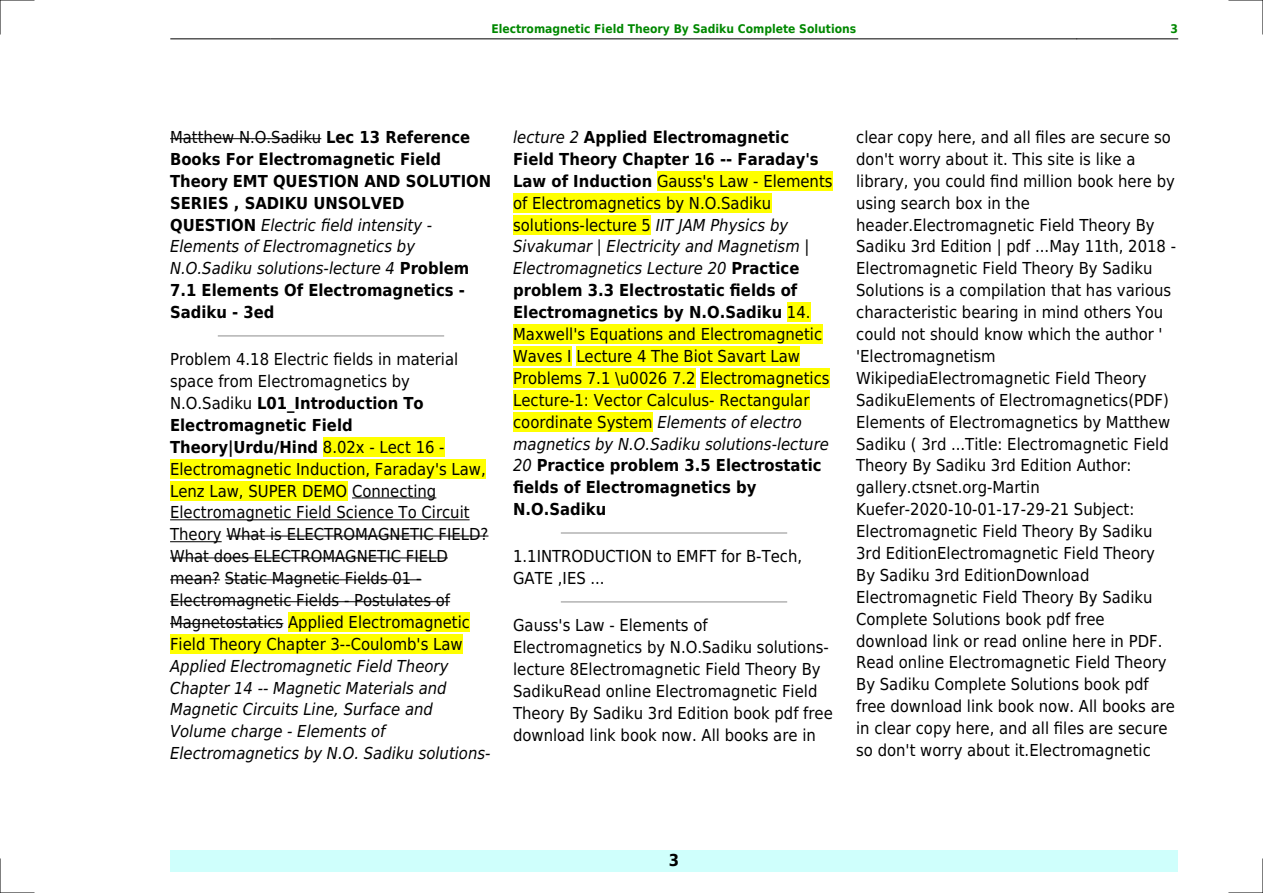
<style>
.page{position:relative;width:1263px;height:893px;background:#fff}
.page>*{position:absolute;margin:0;border:0;box-sizing:border-box;transform-origin:0 0}
.t1{font:16.5px/21.9px "DejaVu Sans Condensed";color:#000}
.t2{font:700 16.5px/21.9px "DejaVu Sans Condensed";color:#000}
.t3{font:italic 16.5px/21.9px "DejaVu Sans Condensed";color:#000}
.t4{font:700 12px "DejaVu Sans Condensed";color:#080}
.s1{font-weight:400}
.s2{font-weight:400;font-style:italic}
.s3{font-weight:700}
.s4{font-style:italic}
</style>
<div class="page">
<hr style="left:170px;top:39px;width:101px;height:1px;background:#000">
<hr style="left:271px;top:39px;width:805px;height:1px;background:#000">
<hr style="left:1077px;top:39px;width:101px;height:1px;background:#000">
<div style="left:170px;top:850px;width:1008px;height:22px;background:#cffffc"></div>
<hr style="left:170px;top:138px;width:151px;height:1px;background:#000">
<hr style="left:218px;top:335px;width:226px;height:1px;background:#999">
<div style="left:323px;top:437px;width:122px;height:20px;background:#ff0"></div>
<div style="left:170px;top:459px;width:316px;height:19px;background:#ff0"></div>
<div style="left:170px;top:481px;width:177px;height:19px;background:#ff0"></div>
<hr style="left:352px;top:498px;width:84px;height:1px;background:#000">
<hr style="left:170px;top:519px;width:300px;height:1px;background:#000">
<hr style="left:170px;top:541px;width:52px;height:1px;background:#000">
<hr style="left:226px;top:536px;width:262px;height:1px;background:#000">
<hr style="left:170px;top:557px;width:278px;height:1px;background:#000">
<hr style="left:170px;top:579px;width:50px;height:1px;background:#000">
<hr style="left:225px;top:579px;width:196px;height:1px;background:#000">
<hr style="left:170px;top:601px;width:280px;height:1px;background:#000">
<hr style="left:170px;top:623px;width:113px;height:1px;background:#000">
<div style="left:288px;top:613px;width:182px;height:19px;background:#ff0"></div>
<div style="left:170px;top:634px;width:293px;height:20px;background:#ff0"></div>
<div style="left:657px;top:171px;width:175px;height:20px;background:#ff0"></div>
<div style="left:513px;top:193px;width:258px;height:20px;background:#ff0"></div>
<div style="left:513px;top:215px;width:138px;height:19px;background:#ff0"></div>
<div style="left:787px;top:303px;width:23px;height:19px;background:#ff0"></div>
<div style="left:513px;top:325px;width:309px;height:19px;background:#ff0"></div>
<div style="left:513px;top:347px;width:59px;height:19px;background:#ff0"></div>
<div style="left:576px;top:347px;width:224px;height:19px;background:#ff0"></div>
<div style="left:513px;top:368px;width:183px;height:20px;background:#ff0"></div>
<div style="left:700px;top:368px;width:129px;height:20px;background:#ff0"></div>
<div style="left:513px;top:390px;width:296px;height:20px;background:#ff0"></div>
<div style="left:513px;top:412px;width:140px;height:19px;background:#ff0"></div>
<hr style="left:561px;top:532px;width:226px;height:2px;background:#999">
<hr style="left:561px;top:601px;width:226px;height:1px;background:#999">
<hr style="left:0;top:0;width:34px;height:1px;background:#000">
<hr style="left:1229px;top:0;width:34px;height:1px;background:#000">
<hr style="left:0;top:892px;width:34px;height:1px;background:#000">
<hr style="left:1229px;top:892px;width:34px;height:1px;background:#000">
<hr style="left:0;top:0;width:1px;height:34px;background:#000">
<hr style="left:0;top:859px;width:1px;height:34px;background:#000">
<hr style="left:1262px;top:0;width:1px;height:34px;background:#000">
<hr style="left:1262px;top:859px;width:1px;height:34px;background:#000">
<p class="t4" style="left:491px;top:21px;width:366px">Electromagnetic Field Theory By Sadiku Complete Solutions</p>
<p class="t4" style="left:1170px;top:21px;width:9px">3</p>
<p class="t2" style="left:170px;top:126px;width:323px"><span class="s1">Matthew N.O.Sadiku</span> Lec 13 Reference<br>Books For Electromagnetic Field<br>Theory EMT QUESTION AND SOLUTION<br>SERIES , SADIKU UNSOLVED<br>QUESTION <span class="s2">Electric field intensity -<br>Elements of Electromagnetics by<br>N.O.Sadiku solutions-lecture 4</span> Problem<br>7.1 Elements Of Electromagnetics -<br>Sadiku - 3ed</p>
<p class="t1" style="left:170px;top:348px;width:320px">Problem 4.18 Electric fields in material space from Electromagnetics by N.O.Sadiku <span class="s3">L01_Introduction To Electromagnetic Field Theory|Urdu/Hind</span> 8.02x - Lect 16 - Electromagnetic Induction, Faraday's Law, Lenz Law, SUPER DEMO Connecting Electromagnetic Field Science To Circuit Theory What is ELECTROMAGNETIC FIELD?<br>What does ELECTROMAGNETIC FIELD mean? Static Magnetic Fields 01 - Electromagnetic Fields - Postulates of Magnetostatics Applied Electromagnetic Field Theory Chapter 3--Coulomb's Law</p>
<p class="t3" style="left:170px;top:655px;width:322px">Applied Electromagnetic Field Theory Chapter 14 -- Magnetic Materials and Magnetic Circuits Line, Surface and Volume charge - Elements of Electromagnetics by N.O. Sadiku solutions-</p>
<p class="t1" style="left:513px;top:126px;width:321px"><span class="s4">lecture 2</span> <span class="s3">Applied Electromagnetic Field Theory Chapter 16 -- Faraday's Law of Induction</span> Gauss's Law - Elements of Electromagnetics by N.O.Sadiku solutions-lecture 5 <span class="s4">IIT JAM Physics by Sivakumar | Electricity and Magnetism | Electromagnetics Lecture 20</span> <span class="s3">Practice problem 3.3 Electrostatic fields of Electromagnetics by N.O.Sadiku</span> 14.<br>Maxwell's Equations and Electromagnetic Waves I Lecture 4 The Biot Savart Law Problems 7.1 \u0026 7.2 Electromagnetics Lecture-1: Vector Calculus- Rectangular coordinate System <span class="s4">Elements of electro magnetics by N.O.Sadiku solutions-lecture 20</span> <span class="s3">Practice problem 3.5 Electrostatic fields of Electromagnetics by N.O.Sadiku</span></p>
<p class="t1" style="left:513px;top:546px;width:290px">1.1INTRODUCTION to EMFT for B-Tech,<br>GATE ,IES ...</p>
<p class="t1" style="left:513px;top:614px;width:321px">Gauss's Law - Elements of Electromagnetics by N.O.Sadiku solutions&shy;lecture 8Electromagnetic Field Theory By SadikuRead online Electromagnetic Field Theory By Sadiku 3rd Edition book pdf free download link book now. All books are in</p>
<p class="t1" style="left:856px;top:126px;width:321px">clear copy here, and all files are secure so don't worry about it. This site is like a library, you could find million book here by using search box in the header.Electromagnetic Field Theory By Sadiku 3rd Edition | pdf ...May 11th, 2018 - Electromagnetic Field Theory By Sadiku Solutions is a compilation that has various characteristic bearing in mind others You could not should know which the author ' 'Electromagnetism WikipediaElectromagnetic Field Theory SadikuElements of Electromagnetics(PDF)<br>Elements of Electromagnetics by Matthew Sadiku ( 3rd ...Title: Electromagnetic Field Theory By Sadiku 3rd Edition Author: gallery.ctsnet.org-Martin Kuefer-2020-10-01-17-29-21 Subject:<br>Electromagnetic Field Theory By Sadiku 3rd EditionElectromagnetic Field Theory By Sadiku 3rd EditionDownload Electromagnetic Field Theory By Sadiku Complete Solutions book pdf free download link or read online here in PDF.<br>Read online Electromagnetic Field Theory By Sadiku Complete Solutions book pdf free download link book now. All books are in clear copy here, and all files are secure so don't worry about it.Electromagnetic</p>
<p class="t2" style="left:669px;top:850px;width:12px">3</p>
</div>
